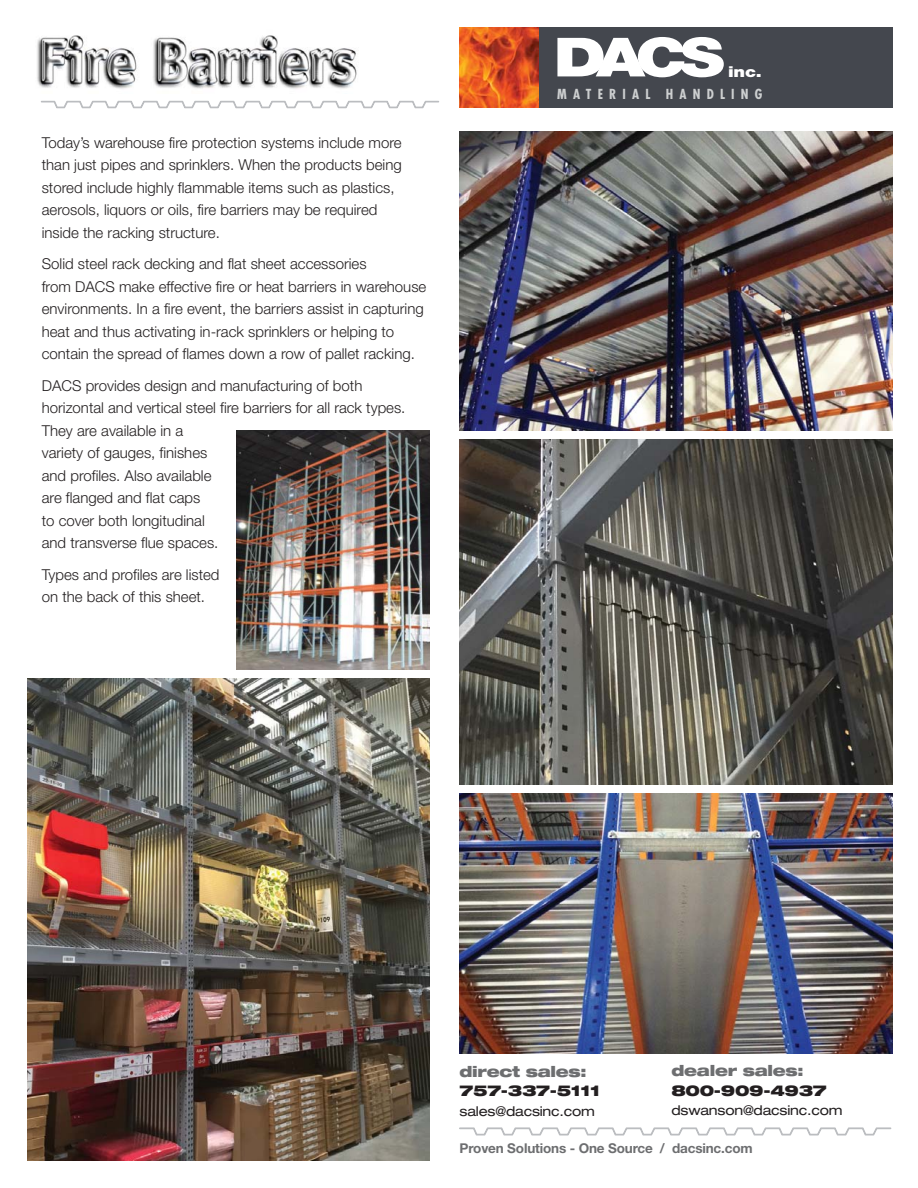
<style>
.page{position:relative;width:918px;height:1188px;background:#fff}
.page>*{position:absolute;margin:0;border:0;box-sizing:border-box;transform-origin:0 0}
.t1{font:900 54px "Helvetica Neue";color:#fff;scale:1.25 1}
.t2{font:300 15px/22.5px "Helvetica Neue";color:#231f20}
.t3{font:900 expanded 15px "Helvetica Neue";letter-spacing:-.02em;color:#6d6e70}
.t4{font:900 expanded 15px "Helvetica Neue";letter-spacing:-.02em;color:#231f20}
.t5{font:900 15px "Helvetica Neue";color:#fff;scale:1.2 1}
.t6{font:expanded 13.5px "Helvetica Neue";letter-spacing:-.015em;color:#231f20}
.t7{font:700 13.5px "Helvetica Neue";letter-spacing:-.01em;color:#6d6e70}
.t8{font:700 condensed 13.5px "Futura";letter-spacing:.455em;color:#cdcfd0}
</style>
<div class="page">
<div style="left:537px;top:27px;width:355px;height:81px;background:#44474e"></div>
<img style="left:459px;top:132px;width:433px;height:298px">
<img style="left:459px;top:793px;width:433px;height:261px">
<img style="left:459px;top:439px;width:433px;height:345px">
<img style="left:27px;top:678px;width:403px;height:483px">
<img style="left:237px;top:430px;width:193px;height:239px">
<img style="left:459px;top:27px;width:80px;height:81px">
<img style="left:37px;top:35px;width:320px;height:54px">
<svg style="left:41px;top:100px;width:398px;height:9px"></svg>
<svg style="left:459px;top:1127px;width:433px;height:9px"></svg>
<p class="t2" style="left:42px;top:132px;width:362px">Today’s warehouse fire protection systems include more than just pipes and sprinklers. When the products being stored include highly flammable items such as plastics, aerosols, liquors or oils, fire barriers may be required inside the racking structure.</p>
<p class="t2" style="left:42px;top:254px;width:386px">Solid steel rack decking and flat sheet accessories<br>from DACS make effective fire or heat barriers in warehouse environments. In a fire event, the barriers assist in capturing heat and thus activating in-rack sprinklers or helping to contain the spread of flames down a row of pallet racking.</p>
<p class="t2" style="left:42px;top:375px;width:365px">DACS provides design and manufacturing of both horizontal and vertical steel fire barriers for all rack types.<br>They are available in a<br>variety of gauges, finishes<br>and profiles. Also available<br>are flanged and flat caps<br>to cover both longitudinal<br>and transverse flue spaces.</p>
<p class="t2" style="left:42px;top:564px;width:179px">Types and profiles are listed on the back of this sheet.</p>
<h1 class="t1" style="left:554px;top:38px;width:138px">DACS</h1>
<p class="t8" style="left:557px;top:88px;width:207px">MATERIAL HANDLING</p>
<p class="t5" style="left:728px;top:67px;width:30px">inc.</p>
<p class="t3" style="left:671px;top:1065px;width:134px">dealer sales:</p>
<p class="t4" style="left:671px;top:1085px;width:157px">800-909-4937</p>
<p class="t6" style="left:671px;top:1106px;width:173px">dswanson@dacsinc.com</p>
<p class="t3" style="left:460px;top:1066px;width:129px">direct sales:</p>
<p class="t4" style="left:460px;top:1085px;width:142px">757-337-5111</p>
<p class="t6" style="left:460px;top:1106px;width:137px">sales@dacsinc.com</p>
<p class="t7" style="left:460px;top:1141px;width:295px">Proven Solutions - One Source / dacsinc.com</p>
</div>
